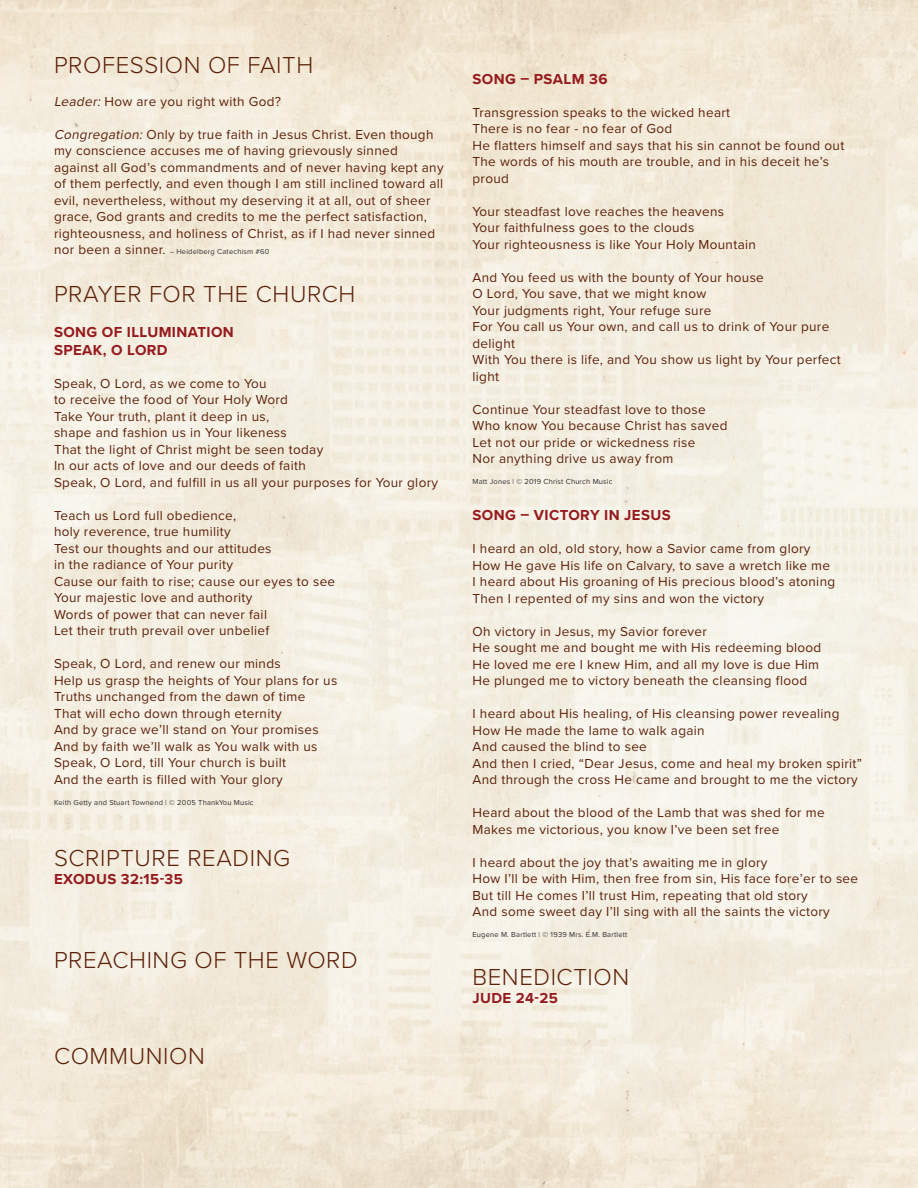
<style>
.page{position:relative;width:918px;height:1188px;background:#fff}
.page>*{position:absolute;margin:0;border:0;box-sizing:border-box;transform-origin:0 0}
.t1{font:300 24px "Proxima Nova";letter-spacing:.025em;color:#5d210a}
.t2{font:700 15px "Proxima Nova";letter-spacing:.025em;color:#961a1d}
.t3{font:13.5px/16.5px "Proxima Nova";letter-spacing:.025em;color:#5d210a}
.t4{font:7.5px "Proxima Nova";letter-spacing:.025em;color:#312f30}
.s1{font-style:italic}
.s2{font-size:13.5px;color:#5d210a}
</style>
<div class="page">
<img style="left:0;top:0;width:918px;height:1188px">
<p class="t1" style="left:54px;top:47px;width:261px">PROFESSION OF FAITH</p>
<p class="t3" style="left:54px;top:93px;width:229px"><span class="s1">Leader:</span> How are you right with God?</p>
<p class="t3" style="left:54px;top:126px;width:391px"><span class="s1">Congregation:</span> Only by true faith in Jesus Christ. Even though my conscience accuses me of having grievously sinned against all God’s commandments and of never having kept any of them perfectly, and even though I am still inclined toward all evil, nevertheless, without my deserving it at all, out of sheer grace, God grants and credits to me the perfect satisfaction, righteousness, and holiness of Christ, as if I had never sinned</p>
<p class="t4" style="left:54px;top:246px;width:217px"><span class="s2">nor been a sinner.</span> – Heidelberg Catechism #60</p>
<p class="t1" style="left:54px;top:277px;width:303px">PRAYER FOR THE CHURCH</p>
<p class="t2" style="left:54px;top:321px;width:181px">SONG OF ILLUMINATION</p>
<p class="t2" style="left:54px;top:339px;width:115px">SPEAK, O LORD</p>
<p class="t3" style="left:54px;top:375px;width:214px">Speak, O Lord, as we come to You</p>
<p class="t3" style="left:54px;top:391px;width:236px">to receive the food of Your Holy Word</p>
<p class="t3" style="left:54px;top:408px;width:217px">Take Your truth, plant it deep in us,</p>
<p class="t3" style="left:54px;top:424px;width:234px">shape and fashion us in Your likeness</p>
<p class="t3" style="left:54px;top:441px;width:271px">That the light of Christ might be seen today</p>
<p class="t3" style="left:54px;top:457px;width:253px">In our acts of love and our deeds of faith</p>
<p class="t3" style="left:54px;top:474px;width:386px">Speak, O Lord, and fulfill in us all your purposes for Your glory</p>
<p class="t3" style="left:54px;top:507px;width:184px">Teach us Lord full obedience,</p>
<p class="t3" style="left:54px;top:523px;width:178px">holy reverence, true humility</p>
<p class="t3" style="left:54px;top:540px;width:219px">Test our thoughts and our attitudes</p>
<p class="t3" style="left:54px;top:556px;width:181px">in the radiance of Your purity</p>
<p class="t3" style="left:54px;top:573px;width:283px">Cause our faith to rise; cause our eyes to see</p>
<p class="t3" style="left:54px;top:589px;width:200px">Your majestic love and authority</p>
<p class="t3" style="left:54px;top:606px;width:215px">Words of power that can never fail</p>
<p class="t3" style="left:54px;top:622px;width:217px">Let their truth prevail over unbelief</p>
<p class="t3" style="left:54px;top:655px;width:228px">Speak, O Lord, and renew our minds</p>
<p class="t3" style="left:54px;top:672px;width:285px">Help us grasp the heights of Your plans for us</p>
<p class="t3" style="left:54px;top:688px;width:253px">Truths unchanged from the dawn of time</p>
<p class="t3" style="left:54px;top:705px;width:229px">That will echo down through eternity</p>
<p class="t3" style="left:54px;top:721px;width:266px">And by grace we’ll stand on Your promises</p>
<p class="t3" style="left:54px;top:738px;width:265px">And by faith we’ll walk as You walk with us</p>
<p class="t3" style="left:54px;top:754px;width:234px">Speak, O Lord, till Your church is built</p>
<p class="t3" style="left:54px;top:771px;width:230px">And the earth is filled with Your glory</p>
<p class="t4" style="left:54px;top:797px;width:201px">Keith Getty and Stuart Townend | © 2005 ThankYou Music</p>
<p class="t1" style="left:54px;top:841px;width:238px">SCRIPTURE READING</p>
<p class="t2" style="left:54px;top:868px;width:130px">EXODUS 32:15-35</p>
<p class="t1" style="left:54px;top:943px;width:305px">PREACHING OF THE WORD</p>
<p class="t1" style="left:54px;top:1039px;width:152px">COMMUNION</p>
<p class="t2" style="left:472px;top:68px;width:136px">SONG – PSALM 36</p>
<p class="t3" style="left:472px;top:104px;width:259px">Transgression speaks to the wicked heart</p>
<p class="t3" style="left:472px;top:120px;width:201px">There is no fear - no fear of God</p>
<p class="t3" style="left:472px;top:137px;width:373px">He flatters himself and says that his sin cannot be found out</p>
<p class="t3" style="left:472px;top:153px;width:358px">The words of his mouth are trouble, and in his deceit he’s proud</p>
<p class="t3" style="left:472px;top:203px;width:253px">Your steadfast love reaches the heavens</p>
<p class="t3" style="left:472px;top:219px;width:223px">Your faithfulness goes to the clouds</p>
<p class="t3" style="left:472px;top:236px;width:285px">Your righteousness is like Your Holy Mountain</p>
<p class="t3" style="left:472px;top:269px;width:293px">And You feed us with the bounty of Your house</p>
<p class="t3" style="left:472px;top:285px;width:235px">O Lord, You save, that we might know</p>
<p class="t3" style="left:472px;top:302px;width:240px">Your judgments right, Your refuge sure</p>
<p class="t3" style="left:472px;top:318px;width:358px">For You call us Your own, and call us to drink of Your pure delight</p>
<p class="t3" style="left:472px;top:351px;width:370px">With You there is life, and You show us light by Your perfect light</p>
<p class="t3" style="left:472px;top:401px;width:235px">Continue Your steadfast love to those</p>
<p class="t3" style="left:472px;top:417px;width:257px">Who know You because Christ has saved</p>
<p class="t3" style="left:472px;top:434px;width:224px">Let not our pride or wickedness rise</p>
<p class="t3" style="left:472px;top:450px;width:202px">Nor anything drive us away from</p>
<p class="t4" style="left:472px;top:476px;width:142px">Matt Jones | © 2019 Christ Church Music</p>
<p class="t2" style="left:472px;top:504px;width:200px">SONG – VICTORY IN JESUS</p>
<p class="t3" style="left:472px;top:540px;width:340px">I heard an old, old story, how a Savior came from glory</p>
<p class="t3" style="left:472px;top:557px;width:359px">How He gave His life on Calvary, to save a wretch like me</p>
<p class="t3" style="left:472px;top:573px;width:364px">I heard about His groaning of His precious blood’s atoning</p>
<p class="t3" style="left:472px;top:590px;width:293px">Then I repented of my sins and won the victory</p>
<p class="t3" style="left:472px;top:623px;width:236px">Oh victory in Jesus, my Savior forever</p>
<p class="t3" style="left:472px;top:639px;width:350px">He sought me and bought me with His redeeming blood</p>
<p class="t3" style="left:472px;top:656px;width:348px">He loved me ere I knew Him, and all my love is due Him</p>
<p class="t3" style="left:472px;top:672px;width:336px">He plunged me to victory beneath the cleansing flood</p>
<p class="t3" style="left:472px;top:705px;width:368px">I heard about His healing, of His cleansing power revealing</p>
<p class="t3" style="left:472px;top:722px;width:234px">How He made the lame to walk again</p>
<p class="t3" style="left:472px;top:738px;width:176px">And caused the blind to see</p>
<p class="t3" style="left:472px;top:755px;width:391px">And then I cried, “Dear Jesus, come and heal my broken spirit”</p>
<p class="t3" style="left:472px;top:771px;width:387px">And through the cross He came and brought to me the victory</p>
<p class="t3" style="left:472px;top:804px;width:354px">Heard about the blood of the Lamb that was shed for me</p>
<p class="t3" style="left:472px;top:821px;width:308px">Makes me victorious, you know I’ve been set free</p>
<p class="t3" style="left:472px;top:854px;width:296px">I heard about the joy that’s awaiting me in glory</p>
<p class="t3" style="left:472px;top:870px;width:387px">How I’ll be with Him, then free from sin, His face fore’er to see</p>
<p class="t3" style="left:472px;top:887px;width:337px">But till He comes I’ll trust Him, repeating that old story</p>
<p class="t3" style="left:472px;top:903px;width:359px">And some sweet day I’ll sing with all the saints the victory</p>
<p class="t4" style="left:472px;top:929px;width:156px">Eugene M. Bartlett | © 1939 Mrs. E.M. Bartlett</p>
<p class="t1" style="left:472px;top:959px;width:158px">BENEDICTION</p>
<p class="t2" style="left:472px;top:987px;width:87px">JUDE 24-25</p>
</div>
